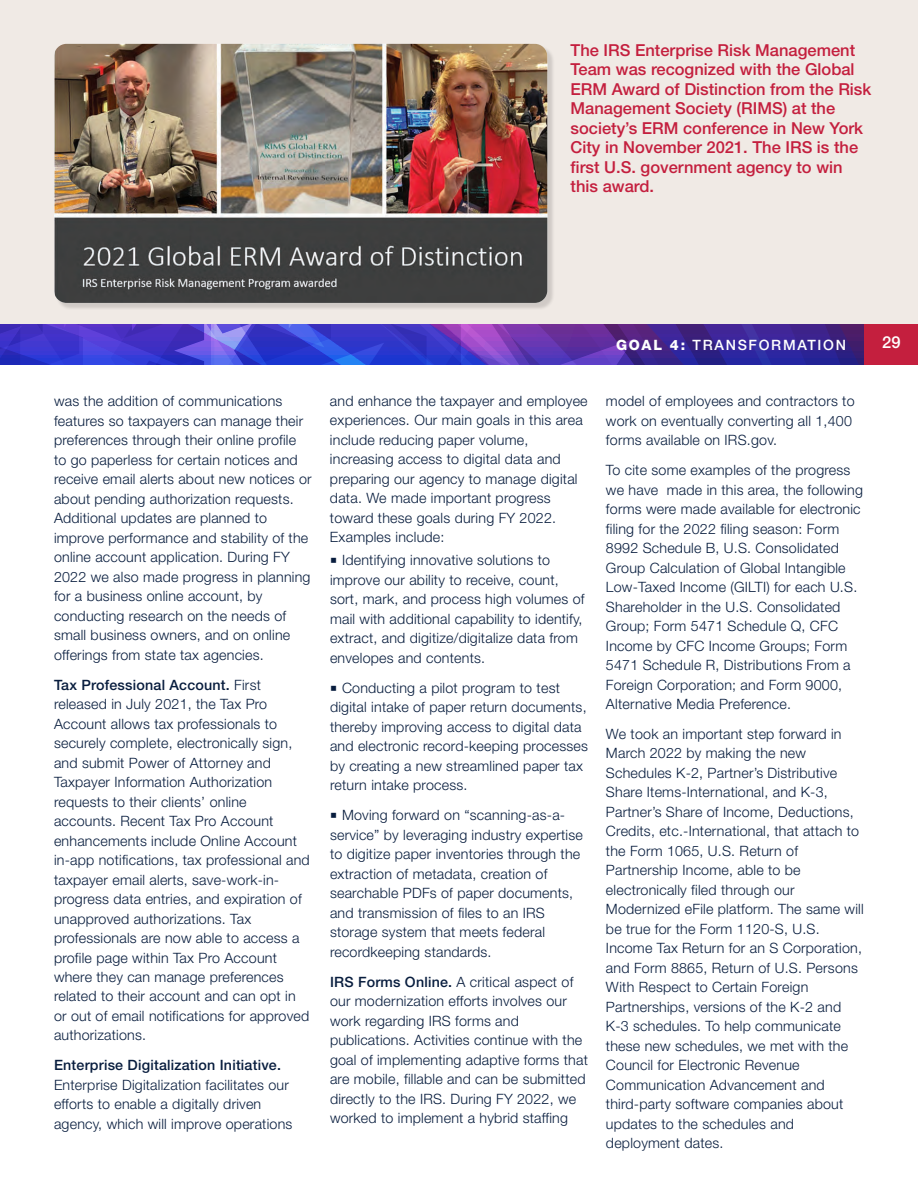
<style>
.page{position:relative;width:918px;height:1188px;background:#fff}
.page>*{position:absolute;margin:0;border:0;box-sizing:border-box;transform-origin:0 0}
.t1{font:500 16.5px/19.5px "Helvetica Neue LT Std";color:#c41f3e}
.t2{font:500 16.5px "Helvetica Neue LT Std";color:#fff}
.t3{font:300 14.25px/19.5px "Helvetica Neue LT Std";letter-spacing:.015em;color:#081d3e}
.t4{font:500 14.25px "Helvetica Neue LT Std";letter-spacing:.12em;color:#fff}
.s1{font-weight:500}
.s2{font-weight:800}
</style>
<div class="page">
<div style="left:0;top:0;width:918px;height:325px;background:#f0eae5"></div>
<svg style="left:0;top:324px;width:864px;height:40px;background:#4636b7"></svg>
<div style="left:864px;top:324px;width:54px;height:40px;background:#c41f3e"></div>
<div style="left:55px;top:45px;width:500px;height:265px;background:#231f20;opacity:.16"></div>
<img style="left:54px;top:44px;width:493px;height:259px">
<p class="t1" style="left:571px;top:40px;width:302px">The IRS Enterprise Risk Management<br>Team was recognized with the Global<br>ERM Award of Distinction from the Risk<br>Management Society (RIMS) at the society’s ERM conference in New York<br>City in November 2021. The IRS is the first U.S. government agency to win this award.</p>
<p class="t3" style="left:54px;top:391px;width:259px">was the addition of communications features so taxpayers can manage their preferences through their online profile to go paperless for certain notices and receive email alerts about new notices or about pending authorization requests.<br>Additional updates are planned to improve performance and stability of the online account application. During FY 2022 we also made progress in planning for a business online account, by conducting research on the needs of small business owners, and on online offerings from state tax agencies.</p>
<p class="t3" style="left:54px;top:674px;width:257px"><span class="s1">Tax Professional Account.</span> First released in July 2021, the Tax Pro Account allows tax professionals to securely complete, electronically sign, and submit Power of Attorney and Taxpayer Information Authorization requests to their clients’ online accounts. Recent Tax Pro Account enhancements include Online Account in-app notifications, tax professional and taxpayer email alerts, save-work-in&shy;progress data entries, and expiration of unapproved authorizations. Tax professionals are now able to access a profile page within Tax Pro Account where they can manage preferences related to their account and can opt in or out of email notifications for approved authorizations.</p>
<p class="t3" style="left:54px;top:1055px;width:240px"><span class="s1">Enterprise Digitalization Initiative.<br></span>Enterprise Digitalization facilitates our efforts to enable a digitally driven agency, which will improve operations</p>
<p class="t3" style="left:330px;top:391px;width:259px">and enhance the taxpayer and employee experiences. Our main goals in this area include reducing paper volume, increasing access to digital data and preparing our agency to manage digital data. We made important progress toward these goals during FY 2022.<br>Examples include:</p>
<p class="t3" style="left:330px;top:550px;width:256px;text-indent:12px">Identifying innovative solutions to improve our ability to receive, count, sort, mark, and process high volumes of mail with additional capability to identify, extract, and digitize/digitalize data from envelopes and contents.</p>
<p class="t3" style="left:330px;top:678px;width:260px;text-indent:12px">Conducting a pilot program to test digital intake of paper return documents, thereby improving access to digital data and electronic record-keeping processes by creating a new streamlined paper tax return intake process.</p>
<p class="t3" style="left:330px;top:805px;width:254px;text-indent:12px">Moving forward on “scanning-as-a&shy;service” by leveraging industry expertise to digitize paper inventories through the extraction of metadata, creation of searchable PDFs of paper documents, and transmission of files to an IRS storage system that meets federal recordkeeping standards.</p>
<p class="t3" style="left:330px;top:972px;width:260px"><span class="s1">IRS Forms Online.</span> A critical aspect of our modernization efforts involves our work regarding IRS forms and publications. Activities continue with the goal of implementing adaptive forms that are mobile, fillable and can be submitted directly to the IRS. During FY 2022, we worked to implement a hybrid staffing</p>
<p class="t4" style="left:616px;top:337px;width:231px"><span class="s2">GOAL 4:</span> TRANSFORMATION</p>
<p class="t2" style="left:882px;top:333px;width:20px">29</p>
<p class="t4" style="left:611px;top:336px;width:229px">PUTTING TAXPAYERS FIRST</p>
<p class="t3" style="left:606px;top:391px;width:250px">model of employees and contractors to work on eventually converting all 1,400 forms available on IRS.gov.</p>
<p class="t3" style="left:606px;top:460px;width:258px">To cite some examples of the progress we have made in this area, the following forms were made available for electronic filing for the 2022 filing season: Form 8992 Schedule B, U.S. Consolidated Group Calculation of Global Intangible Low-Taxed Income (GILTI) for each U.S.<br>Shareholder in the U.S. Consolidated Group; Form 5471 Schedule Q, CFC Income by CFC Income Groups; Form 5471 Schedule R, Distributions From a Foreign Corporation; and Form 9000, Alternative Media Preference.</p>
<p class="t3" style="left:606px;top:724px;width:259px">We took an important step forward in March 2022 by making the new Schedules K-2, Partner’s Distributive Share Items-International, and K-3, Partner’s Share of Income, Deductions, Credits, etc.-International, that attach to the Form 1065, U.S. Return of Partnership Income, able to be electronically filed through our Modernized eFile platform. The same will be true for the Form 1120-S, U.S.<br>Income Tax Return for an S Corporation, and Form 8865, Return of U.S. Persons With Respect to Certain Foreign Partnerships, versions of the K-2 and K-3 schedules. To help communicate these new schedules, we met with the Council for Electronic Revenue Communication Advancement and third-party software companies about updates to the schedules and deployment dates.</p>
</div>
